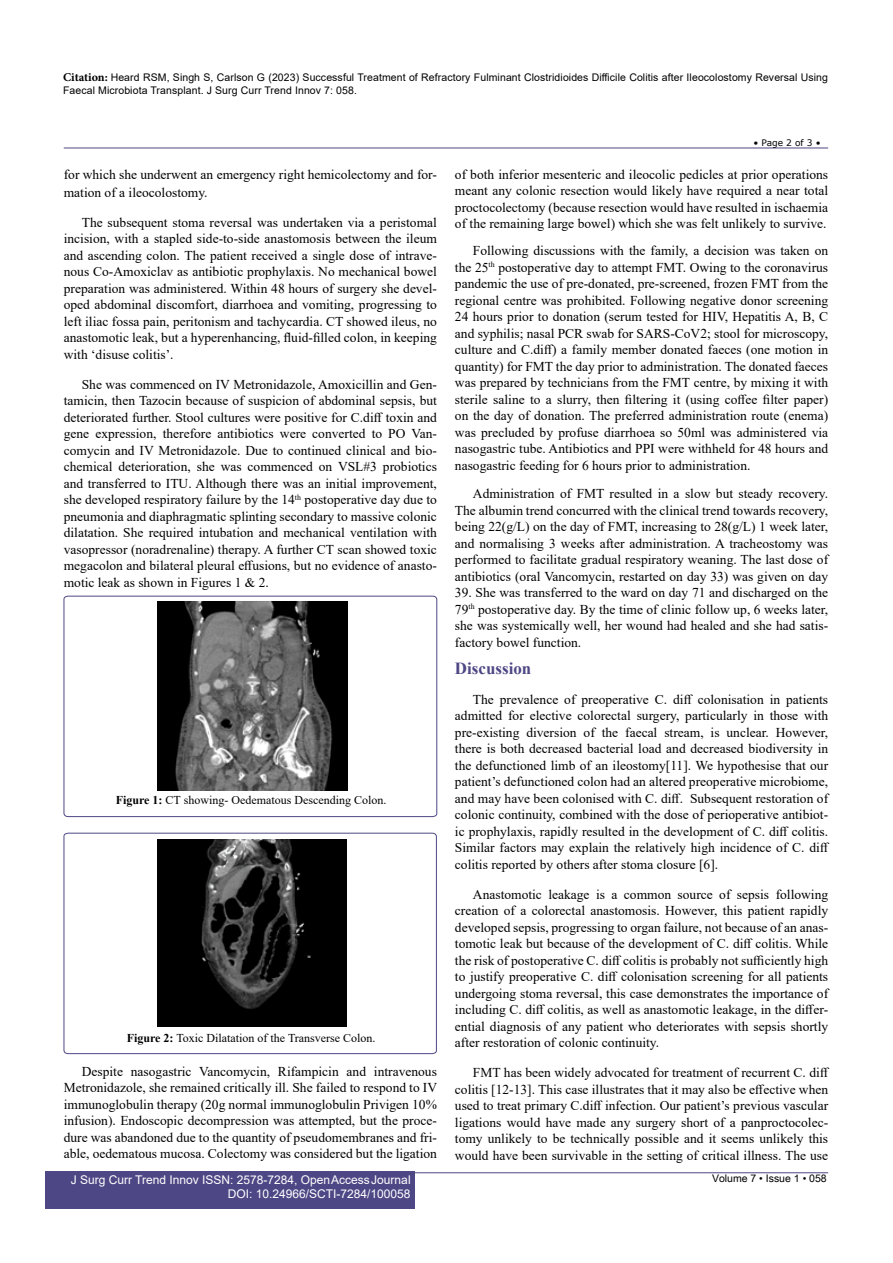
<style>
.page{position:relative;width:893px;height:1263px;background:#fff}
.page>*{position:absolute;margin:0;border:0;box-sizing:border-box;transform-origin:0 0}
.t1{font:700 16.95px "Times New Roman";color:#4d4785}
.t2{font:13.5px/16.5px "Times New Roman";color:#000;text-align:justify}
.t3{font:12px "Times New Roman";color:#000}
.t4{font:12px/14.2px "Arial";color:#fff;text-align:right}
.t5{font:10.5px/13.5px "Arial";letter-spacing:.01em;color:#000}
.t6{font:10.5px "Arial Unicode MS";color:#000}
.t7{font:9px "MS Reference Sans Serif";color:#000}
.s1{font-family:"Minion Pro";font-weight:700;font-size:12px}
.s2{font-weight:700}
</style>
<div class="page">
<hr style="left:64px;top:148px;width:764px;height:1px;background:#4d4785">
<hr style="left:64px;top:1172px;width:764px;height:1px;background:#4d4785">
<div style="left:45px;top:1171px;width:369px;height:38px;background:#4d4785"></div>
<svg style="left:64px;top:596px;width:373px;height:221px"></svg>
<img style="left:157px;top:602px;width:190px;height:188px">
<svg style="left:64px;top:833px;width:373px;height:221px"></svg>
<img style="left:158px;top:839px;width:189px;height:187px">
<p class="t5" style="left:63px;top:70px;width:767px"><span class="s1">Citation:</span> Heard RSM, Singh S, Carlson G (2023) Successful Treatment of Refractory Fulminant Clostridioides Difficile Colitis after Ileocolostomy Reversal Using<br>Faecal Microbiota Transplant. J Surg Curr Trend Innov 7: 058.</p>
<p class="t2" style="left:64px;top:165px;width:375px;line-height:18px">for which she underwent an emergency right hemicolectomy and for&shy;mation of a ileocolostomy.</p>
<p class="t2" style="left:64px;top:214px;width:375px;text-indent:18px">The subsequent stoma reversal was undertaken via a peristomal incision, with a stapled side-to-side anastomosis between the ileum and ascending colon. The patient received a single dose of intrave&shy;nous Co-Amoxiclav as antibiotic prophylaxis. No mechanical bowel preparation was administered. Within 48 hours of surgery she devel&shy;oped abdominal discomfort, diarrhoea and vomiting, progressing to left iliac fossa pain, peritonism and tachycardia. CT showed ileus, no anastomotic leak, but a hyperenhancing, fluid-filled colon, in keeping with ‘disuse colitis’.</p>
<p class="t2" style="left:64px;top:376px;width:375px;text-indent:18px">She was commenced on IV Metronidazole, Amoxicillin and Gen&shy;tamicin, then Tazocin because of suspicion of abdominal sepsis, but deteriorated further. Stool cultures were positive for C.diff toxin and gene expression, therefore antibiotics were converted to PO Van&shy;comycin and IV Metronidazole. Due to continued clinical and bio&shy;chemical deterioration, she was commenced on VSL#3 probiotics and transferred to ITU. Although there was an initial improvement, she developed respiratory failure by the 14<sup>th</sup> postoperative day due to pneumonia and diaphragmatic splinting secondary to massive colonic dilatation. She required intubation and mechanical ventilation with vasopressor (noradrenaline) therapy. A further CT scan showed toxic megacolon and bilateral pleural effusions, but no evidence of anasto&shy;motic leak as shown in Figures 1 &amp; 2.</p>
<p class="t3" style="left:116px;top:791px;width:272px"><span class="s2">Figure 1:</span> CT showing- Oedematous Descending Colon.</p>
<p class="t3" style="left:127px;top:1029px;width:250px"><span class="s2">Figure 2:</span> Toxic Dilatation of the Transverse Colon.</p>
<p class="t2" style="left:64px;top:1063px;width:375px;text-indent:18px">Despite nasogastric Vancomycin, Rifampicin and intravenous Metronidazole, she remained critically ill. She failed to respond to IV immunoglobulin therapy (20g normal immunoglobulin Privigen 10% infusion). Endoscopic decompression was attempted, but the proce&shy;dure was abandoned due to the quantity of pseudomembranes and fri&shy;able, oedematous mucosa. Colectomy was considered but the ligation</p>
<p class="t7" style="left:753px;top:137px;width:69px">• Page 2 of 3 •</p>
<p class="t2" style="left:455px;top:166px;width:375px">of both inferior mesenteric and ileocolic pedicles at prior operations meant any colonic resection would likely have required a near total proctocolectomy (because resection would have resulted in ischaemia of the remaining large bowel) which she was felt unlikely to survive.</p>
<p class="t2" style="left:455px;top:242px;width:375px;text-indent:18px">Following discussions with the family, a decision was taken on the 25<sup>th</sup> postoperative day to attempt FMT. Owing to the coronavirus pandemic the use of pre-donated, pre-screened, frozen FMT from the regional centre was prohibited. Following negative donor screening 24 hours prior to donation (serum tested for HIV, Hepatitis A, B, C and syphilis; nasal PCR swab for SARS-CoV2; stool for microscopy, culture and C.diff) a family member donated faeces (one motion in quantity) for FMT the day prior to administration. The donated faeces was prepared by technicians from the FMT centre, by mixing it with sterile saline to a slurry, then filtering it (using coffee filter paper) on the day of donation. The preferred administration route (enema) was precluded by profuse diarrhoea so 50ml was administered via nasogastric tube. Antibiotics and PPI were withheld for 48 hours and nasogastric feeding for 6 hours prior to administration.</p>
<p class="t2" style="left:455px;top:485px;width:375px;text-indent:18px">Administration of FMT resulted in a slow but steady recovery.<br>The albumin trend concurred with the clinical trend towards recovery, being 22(g/L) on the day of FMT, increasing to 28(g/L) 1 week later, and normalising 3 weeks after administration. A tracheostomy was performed to facilitate gradual respiratory weaning. The last dose of antibiotics (oral Vancomycin, restarted on day 33) was given on day</p>
<p class="t2" style="left:455px;top:584px;width:375px">39. She was transferred to the ward on day 71 and discharged on the 79<sup>th</sup> postoperative day. By the time of clinic follow up, 6 weeks later, she was systemically well, her wound had healed and she had satis&shy;factory bowel function.</p>
<p class="t1" style="left:455px;top:656px;width:78px">Discussion</p>
<p class="t2" style="left:455px;top:691px;width:376px;text-indent:18px">The prevalence of preoperative C. diff colonisation in patients admitted for elective colorectal surgery, particularly in those with pre-existing diversion of the faecal stream, is unclear. However, there is both decreased bacterial load and decreased biodiversity in the defunctioned limb of an ileostomy[11]. We hypothesise that our patient’s defunctioned colon had an altered preoperative microbiome, and may have been colonised with C. diff. Subsequent restoration of colonic continuity, combined with the dose of perioperative antibiot&shy;ic prophylaxis, rapidly resulted in the development of C. diff colitis.<br>Similar factors may explain the relatively high incidence of C. diff colitis reported by others after stoma closure [6].</p>
<p class="t2" style="left:455px;top:886px;width:375px;text-indent:18px">Anastomotic leakage is a common source of sepsis following creation of a colorectal anastomosis. However, this patient rapidly developed sepsis, progressing to organ failure, not because of an anas&shy;tomotic leak but because of the development of C. diff colitis. While the risk of postoperative C. diff colitis is probably not sufficiently high to justify preoperative C. diff colonisation screening for all patients undergoing stoma reversal, this case demonstrates the importance of including C. diff colitis, as well as anastomotic leakage, in the differ&shy;ential diagnosis of any patient who deteriorates with sepsis shortly after restoration of colonic continuity.</p>
<p class="t2" style="left:455px;top:1064px;width:376px;text-indent:18px">FMT has been widely advocated for treatment of recurrent C. diff colitis [12-13]. This case illustrates that it may also be effective when used to treat primary C.diff infection. Our patient’s previous vascular ligations would have made any surgery short of a panproctocolec&shy;tomy unlikely to be technically possible and it seems unlikely this would have been survivable in the setting of critical illness. The use</p>
<p class="t4" style="left:71px;top:1173px;width:341px">J Surg Curr Trend Innov ISSN: 2578-7284, Open Access Journal<br>DOI: 10.24966/SCTI-7284/100058</p>
<p class="t6" style="left:712px;top:1170px;width:116px">Volume 7 • Issue 1 • 058</p>
</div>
